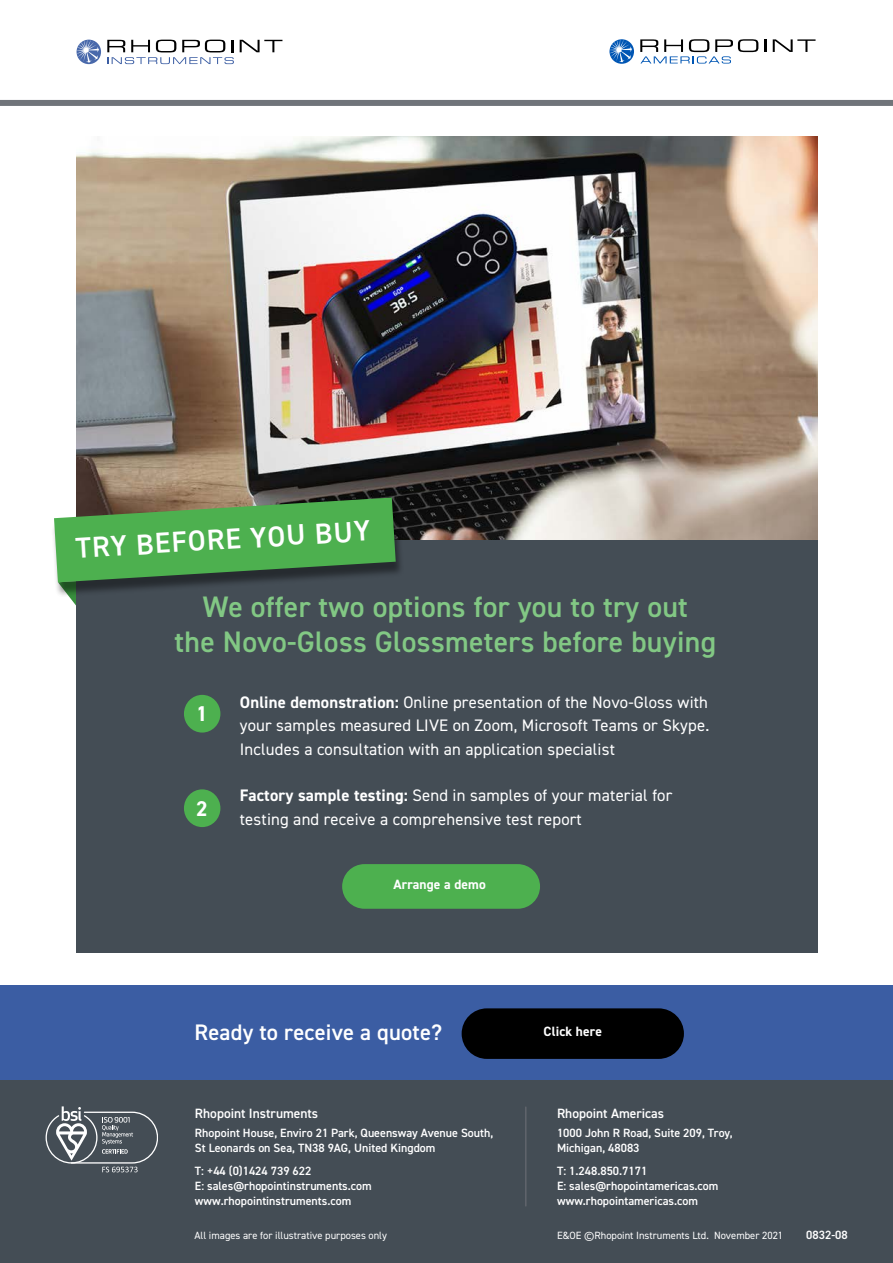
<style>
.page{position:relative;width:893px;height:1263px;background:#fff}
.page>*{position:absolute;margin:0;border:0;box-sizing:border-box;transform-origin:0 0}
.t1{font:600 29.7px/34.7px "DIN2014";letter-spacing:.01em;color:#82c884;text-align:center}
.t2{font:600 28.95px "DIN2014";color:#fff}
.t3{font:600 22.5px "DIN2014";letter-spacing:.01em;color:#fff}
.t4{font:700 21.45px "DIN2014";color:#fff}
.t5{font:16.65px/23.4px "DIN2014";letter-spacing:.01em;color:#fff;text-align:justify}
.t6{font:600 13.5px "DIN2014";color:#fff}
.t7{font:700 13.5px "DIN2014";letter-spacing:.01em;color:#fff}
.t8{font:600 12px/15px "DIN2014";color:#fff}
.t9{font:10.5px "DIN2014";color:#fff}
.s1{font-weight:700}
</style>
<div class="page">
<div style="left:0;top:100px;width:893px;height:6px;background:#70747a"></div>
<svg style="left:240px;top:40px;width:42px;height:12px"></svg>
<svg style="left:107px;top:40px;width:127px;height:24px"></svg>
<svg style="left:77px;top:40px;width:24px;height:24px"></svg>
<svg style="left:77px;top:40px;width:22px;height:23px"></svg>
<svg style="left:764px;top:39px;width:2px;height:13px"></svg>
<svg style="left:773px;top:39px;width:42px;height:13px"></svg>
<svg style="left:609px;top:39px;width:25px;height:25px"></svg>
<svg style="left:610px;top:39px;width:22px;height:23px"></svg>
<svg style="left:640px;top:39px;width:118px;height:25px"></svg>
<img style="left:76px;top:137px;width:741px;height:403px">
<div style="left:0;top:985px;width:893px;height:95px;background:#3b5da3"></div>
<div style="left:462px;top:1008px;width:222px;height:51px;background:#000;border-radius:25px"></div>
<div style="left:0;top:1080px;width:893px;height:183px;background:#444d55"></div>
<div style="left:76px;top:540px;width:741px;height:412px;background:#444d55"></div>
<div style="left:51px;top:500px;width:353px;height:97px;background:#000;opacity:.44"></div>
<svg style="left:54px;top:497px;width:342px;height:108px"></svg>
<div style="left:184px;top:695px;width:36px;height:37px;background:#4db04f;border-radius:50%"></div>
<div style="left:184px;top:789px;width:36px;height:38px;background:#4db04f;border-radius:50%"></div>
<div style="left:342px;top:864px;width:198px;height:45px;background:#4db04f;border-radius:22px"></div>
<hr style="left:525px;top:1107px;width:1px;height:99px;background:#61656c">
<svg style="left:46px;top:1106px;width:112px;height:66px"></svg>
<h2 class="t2" style="left:75px;top:530px;width:297px;rotate:-4deg">TRY BEFORE YOU BUY</h2>
<h1 class="t1" style="left:175px;top:589px;width:543px">We offer two options for you to try out<br>the Novo-Gloss Glossmeters before buying</h1>
<h3 class="t4" style="left:196px;top:699px;width:13px">1</h3>
<h3 class="t4" style="left:196px;top:794px;width:13px">2</h3>
<h3 class="t5" style="left:240px;top:690px;width:471px"><span class="s1">Online demonstration:</span> Online presentation of the Novo-Gloss with your samples measured LIVE on Zoom, Microsoft Teams or Skype.<br>Includes a consultation with an application specialist</h3>
<h3 class="t5" style="left:240px;top:784px;width:434px"><span class="s1">Factory sample testing:</span> Send in samples of your material for testing and receive a comprehensive test report</h3>
<p class="t7" style="left:393px;top:876px;width:94px">Arrange a demo</p>
<h3 class="t3" style="left:195px;top:1018px;width:249px">Ready to receive a quote?</h3>
<p class="t7" style="left:544px;top:1022px;width:60px">Click here</p>
<p class="t6" style="left:195px;top:1104px;width:125px">Rhopoint Instruments</p>
<p class="t8" style="left:195px;top:1125px;width:300px">Rhopoint House, Enviro 21 Park, Queensway Avenue South,<br>St Leonards on Sea, TN38 9AG, United Kingdom</p>
<p class="t8" style="left:195px;top:1163px;width:178px">T: +44 (0)1424 739 622<br>E: sales@rhopointinstruments.com www.rhopointinstruments.com</p>
<p class="t6" style="left:557px;top:1104px;width:109px">Rhopoint Americas</p>
<p class="t8" style="left:557px;top:1125px;width:177px">1000 John R Road, Suite 209, Troy,<br>Michigan, 48083</p>
<p class="t8" style="left:557px;top:1163px;width:163px">T: 1.248.850.7171<br>E: sales@rhopointamericas.com www.rhopointamericas.com</p>
<p class="t9" style="left:194px;top:1228px;width:194px">All images are for illustrative purposes only</p>
<p class="t8" style="left:806px;top:1227px;width:43px">0832-08</p>
<p class="t9" style="left:557px;top:1228px;width:228px">E&amp;OE ©Rhopoint Instruments Ltd. November 2021</p>
</div>
